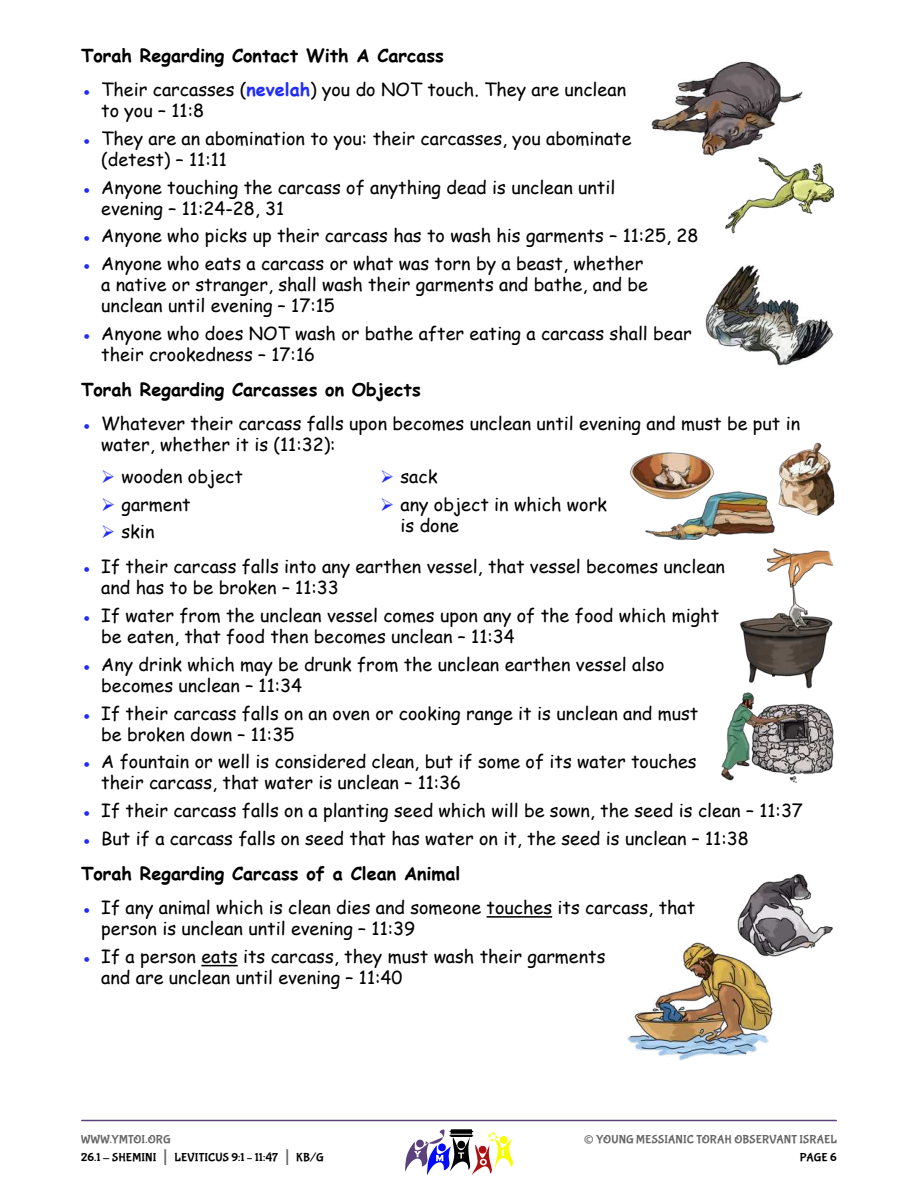
<style>
.page{position:relative;width:918px;height:1188px;background:#fff}
.page>*{position:absolute;margin:0;border:0;box-sizing:border-box;transform-origin:0 0}
.t1{font:27px "Bubblegum Sans";color:#666}
.t2{font:18px/21px "Comic Sans MS";color:#000}
.t3{font:700 18px "Comic Sans MS";color:#000}
.t4{font:12px/18px "Bubblegum Sans";letter-spacing:.01em;color:#000}
.t5{font:12px "Bubblegum Sans";letter-spacing:.01em;color:#666}
.s1{color:#222cf9}
.s2{font-weight:700;color:#222cf9}
.s3{font-weight:700}
.s4{color:#666}
.s5{font-size:21px;color:#666}
</style>
<div class="page">
<hr style="left:82px;top:1120px;width:754px;height:1px;background:#59417c">
<svg style="left:405px;top:1129px;width:108px;height:46px"></svg>
<hr style="left:487px;top:916px;width:65px;height:2px;background:#000">
<hr style="left:201px;top:965px;width:37px;height:1px;background:#000">
<img style="left:651px;top:61px;width:152px;height:95px">
<img style="left:722px;top:154px;width:74px;height:80px">
<img style="left:705px;top:265px;width:129px;height:102px">
<img style="left:739px;top:548px;width:70px;height:141px">
<img style="left:630px;top:452px;width:84px;height:37px">
<img style="left:778px;top:442px;width:57px;height:74px">
<img style="left:642px;top:488px;width:133px;height:52px">
<img style="left:721px;top:692px;width:113px;height:91px">
<img style="left:627px;top:942px;width:146px;height:119px">
<img style="left:734px;top:873px;width:99px;height:87px">
<p class="t3" style="left:81px;top:47px;width:365px">Torah Regarding Contact With A Carcass</p>
<p class="t2" style="left:101px;top:81px;width:526px;text-indent:-20px"><span class="s1">●</span> Their carcasses (<span class="s2">nevelah</span>) you do NOT touch. They are unclean to you – 11:8</p>
<p class="t2" style="left:101px;top:130px;width:532px;text-indent:-20px"><span class="s1">●</span> They are an abomination to you: their carcasses, you abominate (detest) – 11:11</p>
<p class="t2" style="left:101px;top:178px;width:516px;text-indent:-20px"><span class="s1">●</span> Anyone touching the carcass of anything dead is unclean until evening – 11:24-28, 31</p>
<p class="t2" style="left:81px;top:227px;width:619px"><span class="s1">●</span> Anyone who picks up their carcass has to wash his garments – 11:25, 28</p>
<p class="t2" style="left:101px;top:255px;width:548px;text-indent:-20px"><span class="s1">●</span> Anyone who eats a carcass or what was torn by a beast, whether a native or stranger, shall wash their garments and bathe, and be unclean until evening – 17:15</p>
<p class="t2" style="left:101px;top:325px;width:592px;text-indent:-20px"><span class="s1">●</span> Anyone who does NOT wash or bathe after eating a carcass shall bear their crookedness – 17:16</p>
<p class="t3" style="left:81px;top:382px;width:341px">Torah Regarding Carcasses on Objects</p>
<p class="t2" style="left:101px;top:415px;width:700px;text-indent:-20px"><span class="s1">●</span> Whatever their carcass falls upon becomes unclean until evening and must be put in water, whether it is (11:32):</p>
<p class="t2" style="left:122px;top:464px;width:123px;line-height:27.8px">wooden object garment<br>skin</p>
<p class="t2" style="left:400px;top:464px;width:208px;line-height:27.8px">sack<br>any object in which work</p>
<p class="t2" style="left:400px;top:517px;width:60px">is done</p>
<p class="t2" style="left:101px;top:558px;width:625px;text-indent:-20px"><span class="s1">●</span> If their carcass falls into any earthen vessel, that vessel becomes unclean and has to be broken – 11:33</p>
<p class="t2" style="left:101px;top:607px;width:619px;text-indent:-20px"><span class="s1">●</span> If water from the unclean vessel comes upon any of the food which might be eaten, that food then becomes unclean – 11:34</p>
<p class="t2" style="left:101px;top:656px;width:565px;text-indent:-20px"><span class="s1">●</span> Any drink which may be drunk from the unclean earthen vessel also becomes unclean – 11:34</p>
<p class="t2" style="left:101px;top:704px;width:599px;text-indent:-20px"><span class="s1">●</span> If their carcass falls on an oven or cooking range it is unclean and must be broken down – 11:35</p>
<p class="t2" style="left:101px;top:753px;width:597px;text-indent:-20px"><span class="s1">●</span> A fountain or well is considered clean, but if some of its water touches their carcass, that water is unclean – 11:36</p>
<p class="t2" style="left:81px;top:802px;width:723px"><span class="s1">●</span> If their carcass falls on a planting seed which will be sown, the seed is clean – 11:37</p>
<p class="t2" style="left:81px;top:823px;width:669px;line-height:35.1px"><span class="s1">●</span> But if a carcass falls on seed that has water on it, the seed is unclean – 11:38<br><span class="s3">Torah Regarding Carcass of a Clean Animal</span></p>
<p class="t2" style="left:101px;top:899px;width:596px;text-indent:-20px"><span class="s1">●</span> If any animal which is clean dies and someone touches its carcass, that person is unclean until evening – 11:39</p>
<p class="t2" style="left:101px;top:948px;width:506px;text-indent:-20px"><span class="s1">●</span> If a person eats its carcass, they must wash their garments and are unclean until evening – 11:40</p>
<p class="t4" style="left:81px;top:1132px;width:244px"><span class="s4">WWW.YMTOI.ORG<br></span>26.1 - SHEMINI <span class="s5">|</span> LEVITICUS 9:1 – 11:47 <span class="s5">|</span> KB/G</p>
<h1 class="t1" style="left:584px;top:1128px;width:12px">©</h1>
<p class="t5" style="left:596px;top:1134px;width:242px">YOUNG MESSIANIC TORAH OBSERVANT ISRAEL</p>
<p class="t4" style="left:800px;top:1150px;width:39px">PAGE 6</p>
</div>
